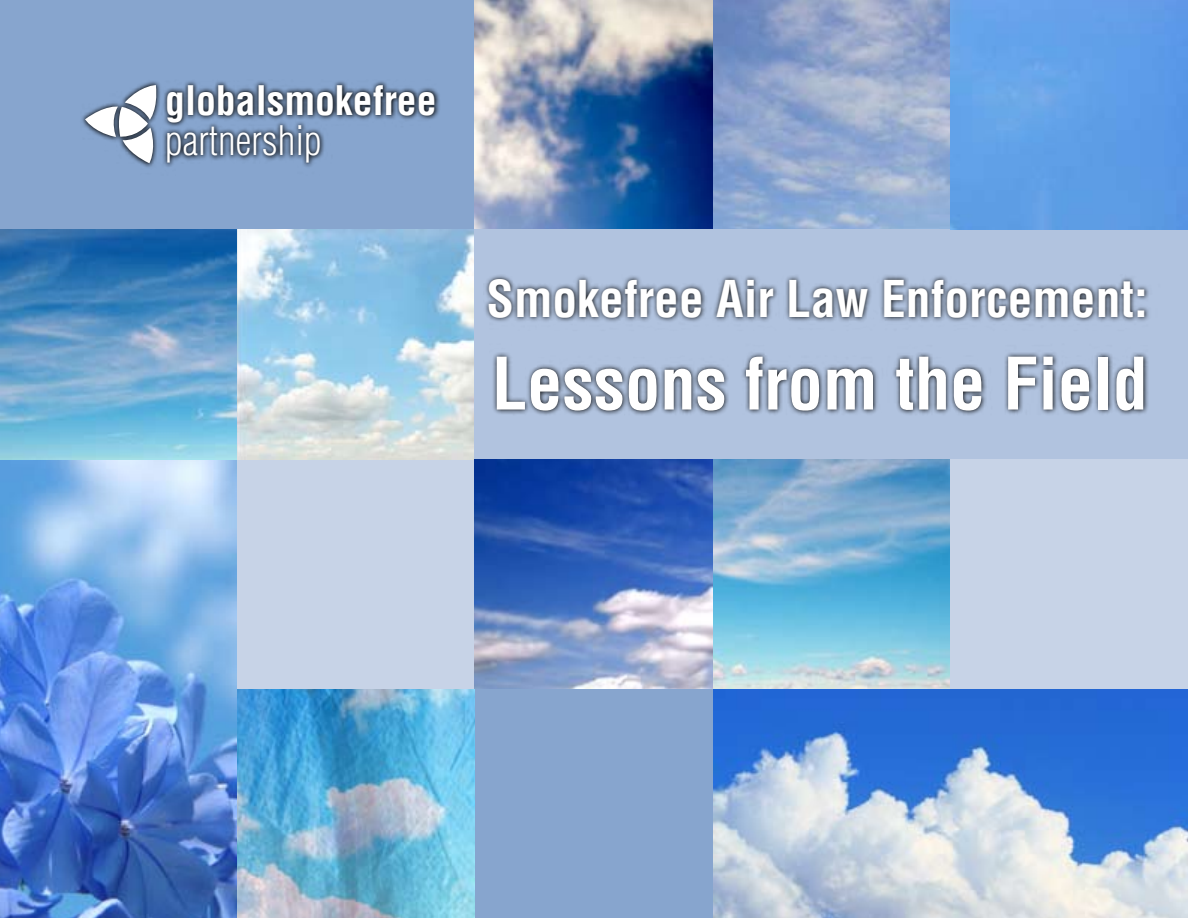
<style>
.page{position:relative;width:1188px;height:918px;background:#fff}
.page>*{position:absolute;margin:0;border:0;box-sizing:border-box;transform-origin:0 0}
.t1{font:700 condensed 70.5px "Helvetica LT Std";color:#fff}
.t2{font:700 condensed 49.5px "Helvetica LT Std";color:#fff}
.t3{font:700 condensed 39.75px "Helvetica LT Std";color:#fff}
.t4{font:300 condensed 39.75px "Helvetica LT Std";color:#fff}
</style>
<div class="page">
<div style="left:0;top:0;width:475px;height:230px;background:#87a5ce"></div>
<img style="left:0;top:230px;width:238px;height:688px">
<img style="left:238px;top:689px;width:237px;height:229px">
<div style="left:238px;top:459px;width:237px;height:230px;background:#c7d3e7"></div>
<img style="left:238px;top:230px;width:237px;height:229px">
<img style="left:713px;top:689px;width:475px;height:229px">
<img style="left:475px;top:459px;width:475px;height:230px">
<img style="left:475px;top:0;width:713px;height:230px">
<div style="left:475px;top:688px;width:237px;height:230px;background:#87a5ce"></div>
<div style="left:950px;top:459px;width:238px;height:230px;background:#c7d3e7"></div>
<div style="left:475px;top:230px;width:713px;height:229px;background:#b1c3df"></div>
<svg style="left:483px;top:275px;width:666px;height:316px"></svg>
<svg style="left:82px;top:78px;width:422px;height:117px"></svg>
<svg style="left:85px;top:85px;width:73px;height:78px"></svg>
<p class="t3" style="left:165px;top:76px;width:273px">globalsmokefree</p>
<p class="t4" style="left:165px;top:116px;width:158px">partnership</p>
<p class="t2" style="left:487px;top:268px;width:663px">Smokefree Air Law Enforcement:</p>
<h1 class="t1" style="left:492px;top:340px;width:658px">Lessons from the Field</h1>
</div>
